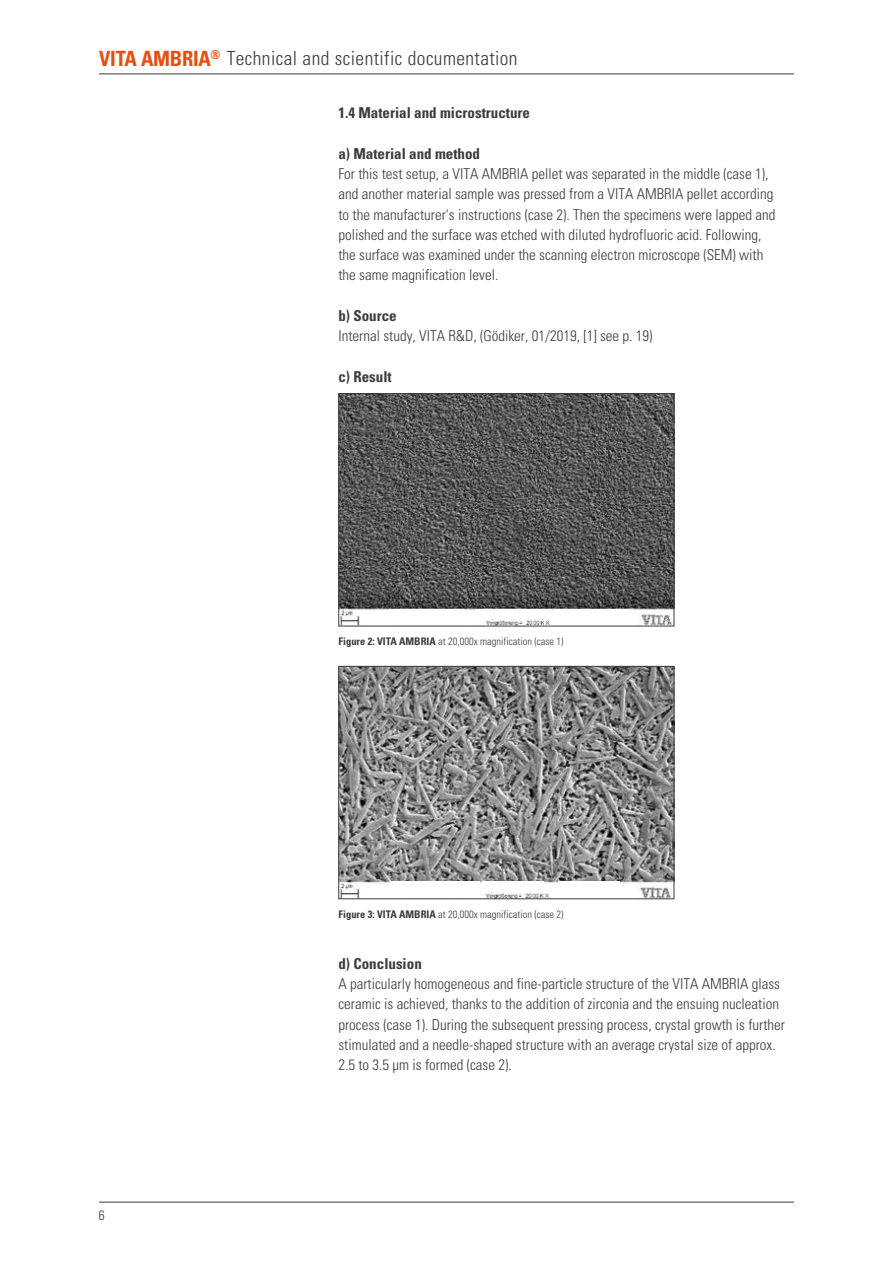
<style>
.page{position:relative;width:893px;height:1263px;background:#fff}
.page>*{position:absolute;margin:0;border:0;box-sizing:border-box;transform-origin:0 0}
.t1{font:300 condensed 19.5px "Univers LT";letter-spacing:.02em;color:#3b3b3a}
.t2{font:300 condensed 15px/20.2px "Univers LT";color:#3b3b3a}
.t3{font:700 condensed 15px "Univers LT";color:#3b3b3a}
.t4{font:300 condensed 13.5px "Univers LT";color:#3b3b3a}
.t5{font:300 condensed 10.5px "Univers LT";color:#3b3b3a}
.s1{font-weight:700;font-size:21px;color:#e94d11}
.s2{font-weight:700}
</style>
<div class="page">
<img style="left:340px;top:395px;width:332px;height:229px">
<div style="left:338px;top:393px;width:336px;height:233px;border:1px solid #3b3b3a"></div>
<div style="left:389px;top:609px;width:76px;height:16px;background:#fff"></div>
<div style="left:554px;top:609px;width:76px;height:16px;background:#fff"></div>
<div style="left:476px;top:609px;width:76px;height:9px;background:#fff"></div>
<img style="left:340px;top:668px;width:332px;height:229px">
<div style="left:338px;top:666px;width:336px;height:233px;border:1px solid #3b3b3a"></div>
<div style="left:390px;top:881px;width:89px;height:17px;background:#fff"></div>
<div style="left:558px;top:881px;width:62px;height:17px;background:#fff"></div>
<div style="left:482px;top:881px;width:62px;height:11px;background:#fff"></div>
<hr style="left:99px;top:74px;width:695px;height:1px;background:#3b3b3a">
<hr style="left:99px;top:1202px;width:695px;height:1px;background:#3b3b3a">
<h1 class="t1" style="left:99px;top:46px;width:420px"><span class="s1">VITA AMBRIA</span><sup>®</sup> Technical and scientific documentation</h1>
<p class="t3" style="left:338px;top:104px;width:193px">1.4 Material and microstructure</p>
<p class="t3" style="left:338px;top:144px;width:143px">a) Material and method</p>
<p class="t2" style="left:338px;top:164px;width:438px">For this test setup, a VITA AMBRIA pellet was separated in the middle (case 1), and another material sample was pressed from a VITA AMBRIA pellet according to the manufacturer's instructions (case 2). Then the specimens were lapped and polished and the surface was etched with diluted hydrofluoric acid. Following, the surface was examined under the scanning electron microscope (SEM) with the same magnification level.</p>
<p class="t3" style="left:338px;top:306px;width:60px">b) Source</p>
<p class="t2" style="left:338px;top:326px;width:315px">Internal study, VITA R&amp;D, (Gödiker, 01/2019, [1] see p. 19)</p>
<p class="t3" style="left:338px;top:367px;width:55px">c) Result</p>
<p class="t5" style="left:338px;top:635px;width:227px"><span class="s2">Figure 2: VITA AMBRIA</span> at 20,000x magnification (case 1)</p>
<p class="t5" style="left:338px;top:908px;width:227px"><span class="s2">Figure 3: VITA AMBRIA</span> at 20,000x magnification (case 2)</p>
<p class="t4" style="left:99px;top:1207px;width:7px">6</p>
<p class="t3" style="left:338px;top:954px;width:85px">d) Conclusion</p>
<p class="t2" style="left:338px;top:974px;width:448px">A particularly homogeneous and fine-particle structure of the VITA AMBRIA glass ceramic is achieved, thanks to the addition of zirconia and the ensuing nucleation process (case 1). During the subsequent pressing process, crystal growth is further stimulated and a needle-shaped structure with an average crystal size of approx.<br>2.5 to 3.5 μm is formed (case 2).</p>
</div>
